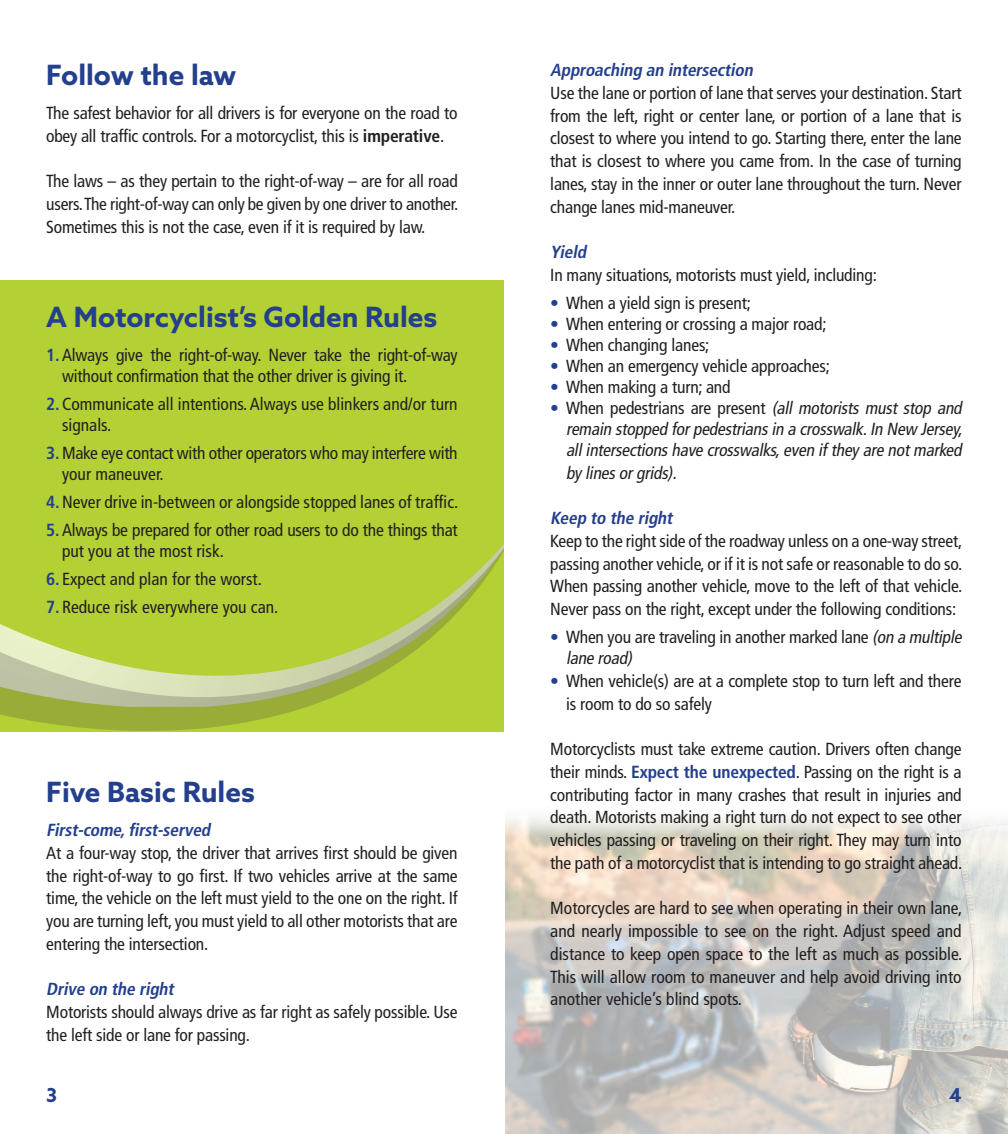
<style>
.page{position:relative;width:1008px;height:1134px;background:#fff}
.page>*{position:absolute;margin:0;border:0;box-sizing:border-box;transform-origin:0 0}
.t1{font:700 28px "Azo Sans";color:#233f8d}
.t2{font:700 19.25px "Azo Sans";color:#233f8d}
.t3{font:condensed 17.5px/22.8px "Frutiger LT Std";letter-spacing:-.01em;color:#231f20}
.t4{font:italic condensed 17.5px/21px "Frutiger LT Std";color:#231f20;text-align:justify}
.t5{font:italic 700 condensed 17.5px "Frutiger LT Std";color:#233f8d}
.s1{font-weight:700}
.s2{font-weight:700;color:#233f8d}
.s3{font-weight:700;font-style:normal;color:#233f8d}
.s4{font-style:normal}
.s5{font-style:italic}
</style>
<div class="page">
<div style="left:0;top:281px;width:504px;height:451px;background:#b3d034"></div>
<svg style="left:0;top:544px;width:504px;height:187px"></svg>
<svg style="left:505px;top:817px;width:503px;height:317px;background:#cecac4"></svg>
<h1 class="t1" style="left:46px;top:57px;width:192px">Follow the law</h1>
<p class="t3" style="left:46px;top:102px;width:413px">The safest behavior for all drivers is for everyone on the road to obey all traffic controls. For a motorcyclist, this is <span class="s1">imperative</span>.</p>
<p class="t3" style="left:46px;top:170px;width:414px;text-align:justify">The laws – as they pertain to the right-of-way – are for all road users. The right-of-way can only be given by one driver to another.<br>Sometimes this is not the case, even if it is required by law.</p>
<h1 class="t1" style="left:46px;top:299px;width:393px">A Motorcyclist’s Golden Rules</h1>
<p class="t3" style="left:62px;top:345px;width:397px;line-height:21px;text-indent:-16px"><span class="s2">1.</span>Always give the right-of-way. Never take the right-of-way without confirmation that the other driver is giving it.</p>
<p class="t3" style="left:62px;top:394px;width:397px;line-height:21px;text-indent:-16px"><span class="s2">2.</span>Communicate all intentions. Always use blinkers and/or turn signals.</p>
<p class="t3" style="left:62px;top:443px;width:397px;line-height:21px;text-indent:-16px"><span class="s2">3.</span>Make eye contact with other operators who may interfere with your maneuver.</p>
<p class="t3" style="left:46px;top:488px;width:414px;line-height:28px"><span class="s2">4.</span>Never drive in-between or alongside stopped lanes of traffic.<br><span class="s2">5.</span>Always be prepared for other road users to do the things that</p>
<p class="t3" style="left:62px;top:540px;width:163px">put you at the most risk.</p>
<p class="t3" style="left:46px;top:568px;width:217px"><span class="s2">6.</span> Expect and plan for the worst.</p>
<p class="t3" style="left:46px;top:596px;width:234px"><span class="s2">7.</span> Reduce risk everywhere you can.</p>
<h1 class="t1" style="left:46px;top:774px;width:210px">Five Basic Rules</h1>
<p class="t5" style="left:46px;top:820px;width:169px">First-come,first-served</p>
<p class="t3" style="left:46px;top:841px;width:413px;text-align:justify">At a four-way stop, the driver that arrives first should be given the right-of-way to go first. If two vehicles arrive at the same time, the vehicle on the left must yield to the one on the right. If you are turning left, you must yield to all other motorists that are entering the intersection.</p>
<p class="t5" style="left:46px;top:979px;width:133px">Drive on the right</p>
<p class="t3" style="left:46px;top:1001px;width:413px">Motorists should always drive as far right as safely possible. Use the left side or lane for passing.</p>
<p class="t2" style="left:46px;top:1082px;width:12px">3</p>
<p class="t5" style="left:550px;top:60px;width:208px">Approaching an intersection</p>
<p class="t3" style="left:550px;top:82px;width:413px;text-align:justify">Use the lane or portion of lane that serves your destination. Start from the left, right or center lane, or portion of a lane that is closest to where you intend to go. Starting there, enter the lane that is closest to where you came from. In the case of turning lanes, stay in the inner or outer lane throughout the turn. Never change lanes mid-maneuver.</p>
<p class="t5" style="left:550px;top:242px;width:41px">Yield</p>
<p class="t3" style="left:550px;top:264px;width:328px">In many situations, motorists must yield, including:</p>
<p class="t3" style="left:550px;top:292px;width:202px"><span class="s2">•</span> When a yield sign is present;</p>
<p class="t3" style="left:550px;top:313px;width:278px"><span class="s2">•</span> When entering or crossing a major road;</p>
<p class="t3" style="left:550px;top:334px;width:161px"><span class="s2">•</span> When changing lanes;</p>
<p class="t3" style="left:550px;top:355px;width:281px"><span class="s2">•</span> When an emergency vehicle approaches;</p>
<p class="t3" style="left:550px;top:376px;width:182px"><span class="s2">•</span> When making a turn; and</p>
<p class="t4" style="left:566px;top:397px;width:401px;text-indent:-16px"><span class="s3">•</span> <span class="s4">When pedestrians are present</span> (all motorists must stop and remain stopped forpedestriansin a crosswalk.In New Jersey, allintersectionshave crosswalks,even ifthey are notmarked</p>
<p class="t4" style="left:566px;top:462px;width:116px">by linesorgrids).</p>
<p class="t5" style="left:550px;top:508px;width:127px">Keep to the right</p>
<p class="t3" style="left:550px;top:530px;width:414px;text-align:justify">Keep to the right side of the roadway unless on a one-way street, passing another vehicle, or if it is not safe or reasonable to do so.<br>When passing another vehicle, move to the left of that vehicle.<br>Never pass on the right, except under the following conditions:</p>
<p class="t3" style="left:566px;top:627px;width:401px;line-height:21px;text-indent:-16px"><span class="s2">•</span> When you are traveling in another marked lane <span class="s5">(on a multiple lane road)</span></p>
<p class="t3" style="left:566px;top:670px;width:397px;text-indent:-16px"><span class="s2">•</span> When vehicle(s) are at a complete stop to turn left and there is room to do so safely</p>
<p class="t3" style="left:550px;top:738px;width:414px;text-align:justify">Motorcyclists must take extreme caution. Drivers often change their minds. <span class="s2">Expect the unexpected</span>. Passing on the right is a contributing factor in many crashes that result in injuries and death. Motorists making a right turn do not expect to see other vehicles passing or traveling on their right. They may turn into the path of a motorcyclist that is intending to go straight ahead.</p>
<p class="t3" style="left:550px;top:897px;width:414px;text-align:justify">Motorcycles are hard to see when operating in their own lane, and nearly impossible to see on the right. Adjust speed and distance to keep open space to the left as much as possible.<br>This will allow room to maneuver and help avoid driving into another vehicle’s blind spots.</p>
<p class="t2" style="left:949px;top:1082px;width:14px">4</p>
</div>
